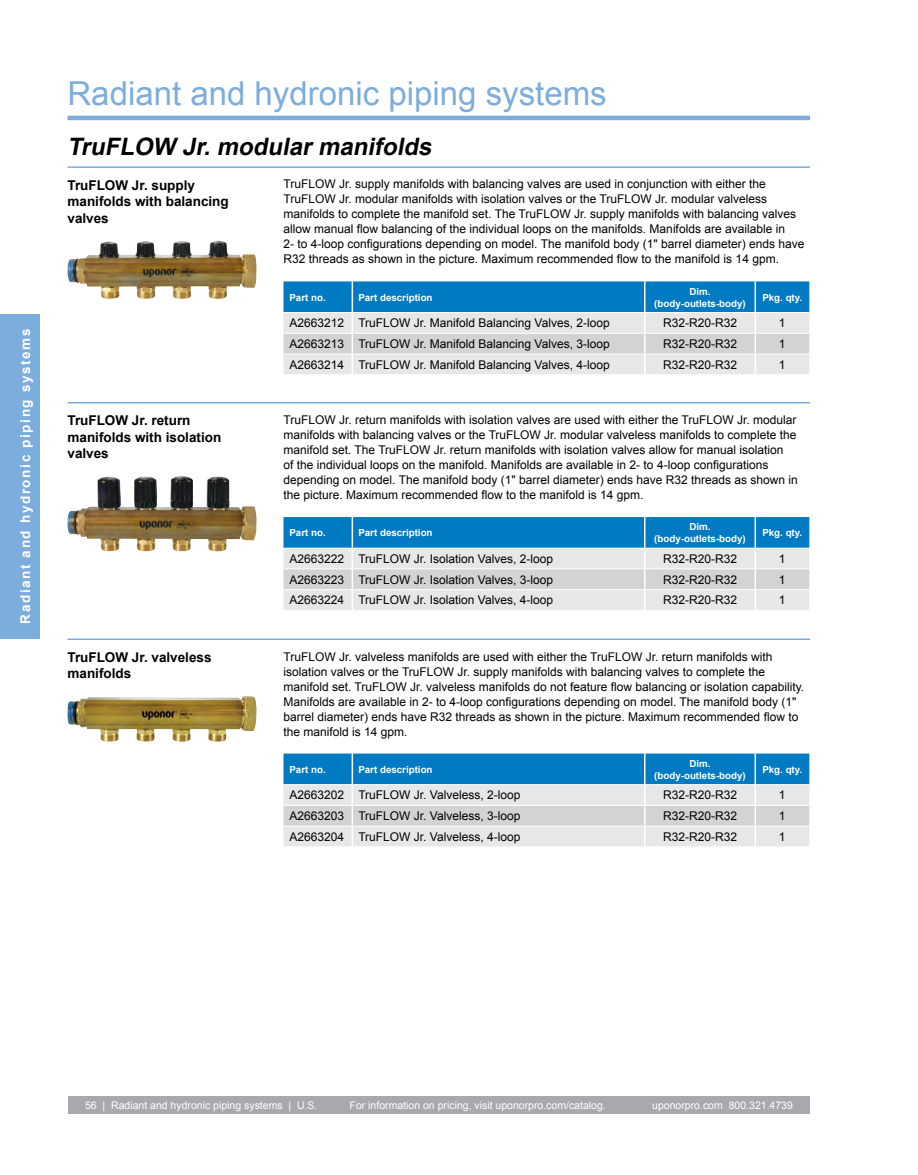
<style>
.page{position:relative;width:918px;height:1175px;background:#fff}
.page>*{position:absolute;margin:0;border:0;box-sizing:border-box;transform-origin:0 0}
.t1{font:33px "Arial";color:#7caddd}
.t2{font:italic 700 24px "Arial";color:#000}
.t3{font:700 13.5px/16.5px "Arial";color:#000}
.t4{font:700 13.5px "Arial";letter-spacing:.12em;color:#fff}
.t5{font:12px/15px "Arial";color:#000}
.t6{font:10.5px "Arial";color:#fff}
.t7{font:700 9.75px/12px "Arial";color:#fff;text-align:center}
</style>
<div class="page">
<hr style="left:68px;top:116px;width:742px;height:4px;background:#7caddd">
<div style="left:0;top:314px;width:40px;height:324px;background:#7caddd"></div>
<div style="left:68px;top:1096px;width:567px;height:17px;background:#a7a9ac"></div>
<div style="left:635px;top:1096px;width:175px;height:17px;background:#a7a9ac"></div>
<svg style="left:283px;top:281px;width:526px;height:93px;background:#97c0d8"></svg>
<hr style="left:68px;top:166px;width:742px;height:2px;background:#7caddd">
<img style="left:67px;top:240px;width:160px;height:59px">
<svg style="left:283px;top:517px;width:526px;height:93px;background:#97c0d8"></svg>
<hr style="left:68px;top:402px;width:742px;height:1px;background:#7caddd">
<img style="left:68px;top:476px;width:123px;height:75px">
<svg style="left:283px;top:753px;width:526px;height:93px;background:#98c0d8"></svg>
<hr style="left:68px;top:638px;width:742px;height:2px;background:#7caddd">
<img style="left:67px;top:696px;width:189px;height:46px">
<p class="t4" style="left:16px;top:623px;width:297px;rotate:-90deg">Radiant and hydronic piping systems</p>
<h1 class="t1" style="left:68px;top:72px;width:541px">Radiant and hydronic piping systems</h1>
<h2 class="t2" style="left:68px;top:131px;width:371px">TruFLOW Jr.modularmanifolds</h2>
<p class="t5" style="left:283px;top:177px;width:522px">TruFLOW Jr. supply manifolds with balancing valves are used in conjunction with either the TruFLOW Jr. modular manifolds with isolation valves or the TruFLOW Jr. modular valveless manifolds to complete the manifold set. The TruFLOW Jr. supply manifolds with balancing valves allow manual flow balancing of the individual loops on the manifolds. Manifolds are available in<br>2- to 4-loop configurations depending on model. The manifold body (1" barrel diameter) ends have R32 threads as shown in the picture. Maximum recommended flow to the manifold is 14 gpm.</p>
<p class="t7" style="left:289px;top:291px;width:38px">Part no.</p>
<p class="t7" style="left:358px;top:291px;width:76px">Part description</p>
<p class="t7" style="left:654px;top:285px;width:93px">Dim. (body-outlets-body)</p>
<p class="t7" style="left:762px;top:291px;width:41px">Pkg. qty.</p>
<p class="t5" style="left:289px;top:316px;width:322px">A2663212 TruFLOW Jr. Manifold Balancing Valves, 2-loop</p>
<p class="t5" style="left:663px;top:316px;width:76px">R32-R20-R32</p>
<p class="t5" style="left:779px;top:316px;width:8px">1</p>
<p class="t5" style="left:289px;top:336px;width:322px">A2663213 TruFLOW Jr. Manifold Balancing Valves, 3-loop</p>
<p class="t5" style="left:663px;top:336px;width:76px">R32-R20-R32</p>
<p class="t5" style="left:779px;top:336px;width:8px">1</p>
<p class="t5" style="left:289px;top:357px;width:322px">A2663214 TruFLOW Jr. Manifold Balancing Valves, 4-loop</p>
<p class="t5" style="left:663px;top:357px;width:76px">R32-R20-R32</p>
<p class="t5" style="left:779px;top:357px;width:8px">1</p>
<p class="t3" style="left:68px;top:177px;width:163px">TruFLOW Jr. supply manifolds with balancing valves</p>
<p class="t3" style="left:68px;top:412px;width:155px">TruFLOW Jr. return manifolds with isolation valves</p>
<p class="t3" style="left:68px;top:649px;width:146px">TruFLOW Jr. valveless manifolds</p>
<p class="t5" style="left:283px;top:412px;width:516px">TruFLOW Jr. return manifolds with isolation valves are used with either the TruFLOW Jr. modular manifolds with balancing valves or the TruFLOW Jr. modular valveless manifolds to complete the manifold set. The TruFLOW Jr. return manifolds with isolation valves allow for manual isolation<br>of the individual loops on the manifold. Manifolds are available in 2- to 4-loop configurations depending on model. The manifold body (1" barrel diameter) ends have R32 threads as shown in the picture. Maximum recommended flow to the manifold is 14 gpm.</p>
<p class="t7" style="left:289px;top:527px;width:38px">Part no.</p>
<p class="t7" style="left:358px;top:527px;width:76px">Part description</p>
<p class="t7" style="left:654px;top:521px;width:93px">Dim. (body-outlets-body)</p>
<p class="t7" style="left:762px;top:527px;width:41px">Pkg. qty.</p>
<p class="t5" style="left:289px;top:551px;width:265px">A2663222 TruFLOW Jr. Isolation Valves, 2-loop</p>
<p class="t5" style="left:663px;top:551px;width:76px">R32-R20-R32</p>
<p class="t5" style="left:779px;top:551px;width:8px">1</p>
<p class="t5" style="left:289px;top:572px;width:265px">A2663223 TruFLOW Jr. Isolation Valves, 3-loop</p>
<p class="t5" style="left:663px;top:572px;width:76px">R32-R20-R32</p>
<p class="t5" style="left:779px;top:572px;width:8px">1</p>
<p class="t5" style="left:289px;top:593px;width:265px">A2663224 TruFLOW Jr. Isolation Valves, 4-loop</p>
<p class="t5" style="left:663px;top:593px;width:76px">R32-R20-R32</p>
<p class="t5" style="left:779px;top:593px;width:8px">1</p>
<p class="t5" style="left:283px;top:649px;width:522px">TruFLOW Jr. valveless manifolds are used with either the TruFLOW Jr. return manifolds with isolation valves or the TruFLOW Jr. supply manifolds with balancing valves to complete the manifold set. TruFLOW Jr. valveless manifolds do not feature flow balancing or isolation capability.<br>Manifolds are available in 2- to 4-loop configurations depending on model. The manifold body (1" barrel diameter) ends have R32 threads as shown in the picture. Maximum recommended flow to the manifold is 14 gpm.</p>
<p class="t7" style="left:289px;top:763px;width:38px">Part no.</p>
<p class="t7" style="left:358px;top:763px;width:76px">Part description</p>
<p class="t7" style="left:654px;top:757px;width:93px">Dim. (body-outlets-body)</p>
<p class="t7" style="left:762px;top:763px;width:41px">Pkg. qty.</p>
<p class="t5" style="left:289px;top:787px;width:232px">A2663202 TruFLOW Jr. Valveless, 2-loop</p>
<p class="t5" style="left:663px;top:787px;width:76px">R32-R20-R32</p>
<p class="t5" style="left:779px;top:787px;width:8px">1</p>
<p class="t5" style="left:289px;top:808px;width:232px">A2663203 TruFLOW Jr. Valveless, 3-loop</p>
<p class="t5" style="left:663px;top:808px;width:76px">R32-R20-R32</p>
<p class="t5" style="left:779px;top:808px;width:8px">1</p>
<p class="t5" style="left:289px;top:829px;width:232px">A2663204 TruFLOW Jr. Valveless, 4-loop</p>
<p class="t5" style="left:663px;top:829px;width:76px">R32-R20-R32</p>
<p class="t5" style="left:779px;top:829px;width:8px">1</p>
<p class="t6" style="left:85px;top:1098px;width:234px">56 | Radiant and hydronic piping systems | U.S.</p>
<p class="t6" style="left:350px;top:1098px;width:258px">For information on pricing, visit uponorpro.com/catalog.</p>
<p class="t6" style="left:652px;top:1098px;width:142px">uponorpro.com 800.321.4739</p>
</div>
